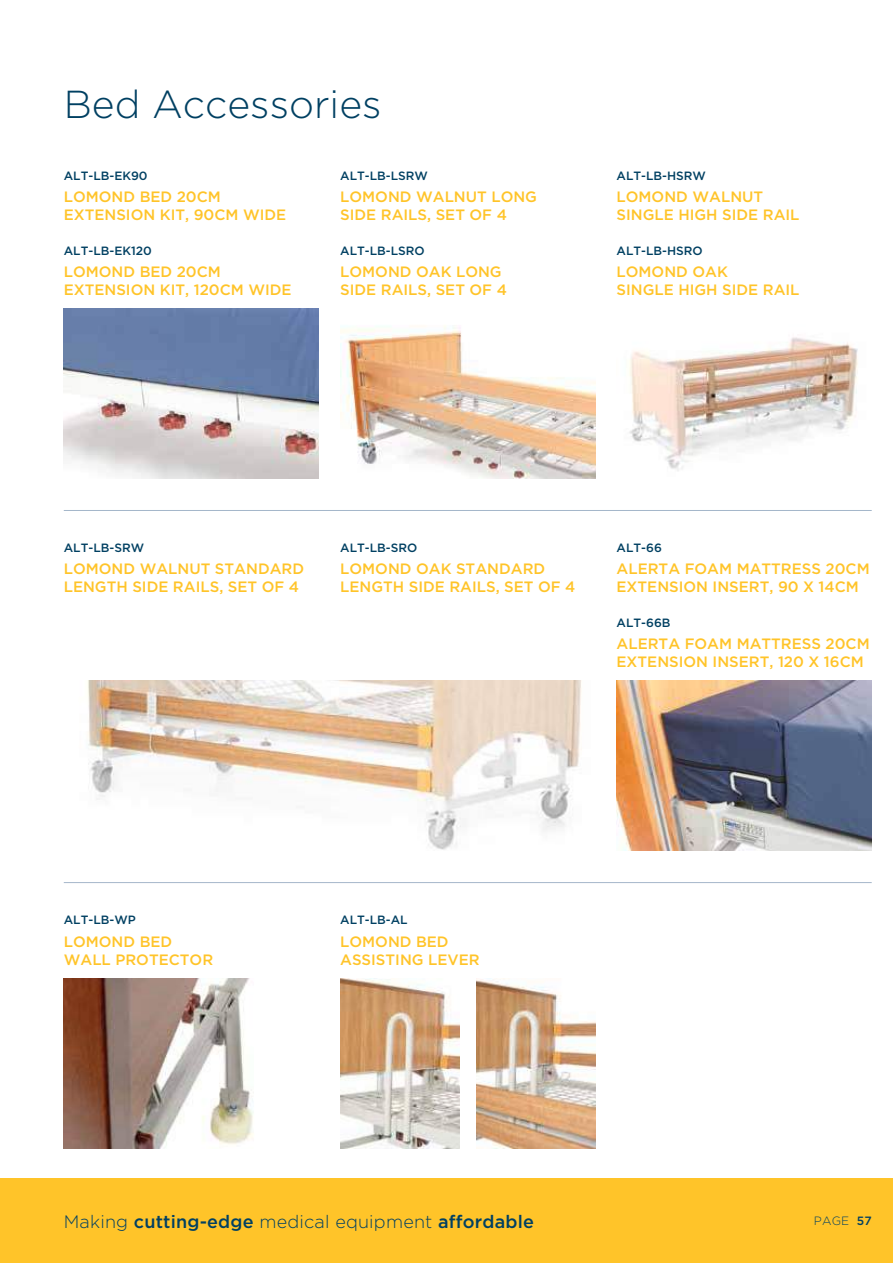
<style>
.page{position:relative;width:893px;height:1263px;background:#fff}
.page>*{position:absolute;margin:0;border:0;box-sizing:border-box;transform-origin:0 0}
.t1{font:300 39px "Gotham";color:#004062}
.t2{font:300 18px "Gotham";letter-spacing:.01em;color:#004062}
.t3{font:500 15px/18px "Gotham";color:#ffc429}
.t4{font:500 12px "Gotham";color:#004062}
.t5{font:300 12px "Gotham";color:#004062}
.s1{font-weight:500}
</style>
<div class="page">
<div style="left:0;top:1178px;width:893px;height:85px;background:#ffc429"></div>
<img style="left:64px;top:308px;width:255px;height:170px">
<img style="left:87px;top:680px;width:495px;height:170px">
<img style="left:340px;top:978px;width:119px;height:170px">
<img style="left:476px;top:978px;width:119px;height:170px">
<img style="left:340px;top:326px;width:255px;height:152px">
<img style="left:617px;top:680px;width:255px;height:170px">
<img style="left:629px;top:337px;width:229px;height:134px">
<img style="left:64px;top:978px;width:189px;height:170px">
<hr style="left:64px;top:510px;width:808px;height:1px;background:#a5b7ca">
<hr style="left:64px;top:882px;width:808px;height:1px;background:#a5b7ca">
<h1 class="t1" style="left:64px;top:83px;width:319px">Bed Accessories</h1>
<p class="t4" style="left:64px;top:169px;width:85px">ALT-LB-EK90</p>
<p class="t3" style="left:64px;top:188px;width:224px">LOMOND BED 20CM<br>EXTENSION KIT, 90CM WIDE</p>
<p class="t4" style="left:64px;top:243px;width:90px">ALT-LB-EK120</p>
<p class="t3" style="left:64px;top:262px;width:229px">LOMOND BED 20CM<br>EXTENSION KIT, 120CM WIDE</p>
<p class="t4" style="left:340px;top:169px;width:89px">ALT-LB-LSRW</p>
<p class="t3" style="left:340px;top:188px;width:198px">LOMOND WALNUT LONG<br>SIDE RAILS, SET OF 4</p>
<p class="t4" style="left:340px;top:243px;width:86px">ALT-LB-LSRO</p>
<p class="t3" style="left:340px;top:262px;width:168px">LOMOND OAK LONG<br>SIDE RAILS, SET OF 4</p>
<p class="t4" style="left:617px;top:169px;width:91px">ALT-LB-HSRW</p>
<p class="t3" style="left:617px;top:188px;width:184px">LOMOND WALNUT<br>SINGLE HIGH SIDE RAIL</p>
<p class="t4" style="left:617px;top:243px;width:88px">ALT-LB-HSRO</p>
<p class="t3" style="left:617px;top:262px;width:184px">LOMOND OAK<br>SINGLE HIGH SIDE RAIL</p>
<p class="t4" style="left:64px;top:541px;width:82px">ALT-LB-SRW</p>
<p class="t3" style="left:64px;top:560px;width:242px">LOMOND WALNUT STANDARD<br>LENGTH SIDE RAILS, SET OF 4</p>
<p class="t4" style="left:340px;top:541px;width:79px">ALT-LB-SRO</p>
<p class="t3" style="left:340px;top:560px;width:237px">LOMOND OAK STANDARD<br>LENGTH SIDE RAILS, SET OF 4</p>
<p class="t4" style="left:617px;top:541px;width:47px">ALT-66</p>
<p class="t3" style="left:617px;top:560px;width:255px">ALERTA FOAM MATTRESS 20CM<br>EXTENSION INSERT, 90 X 14CM</p>
<p class="t4" style="left:617px;top:615px;width:55px">ALT-66B</p>
<p class="t3" style="left:617px;top:634px;width:255px">ALERTA FOAM MATTRESS 20CM<br>EXTENSION INSERT, 120 X 16CM</p>
<p class="t4" style="left:64px;top:913px;width:73px">ALT-LB-WP</p>
<p class="t3" style="left:64px;top:932px;width:151px">LOMOND BED<br>WALL PROTECTOR</p>
<p class="t4" style="left:340px;top:913px;width:69px">ALT-LB-AL</p>
<p class="t3" style="left:340px;top:932px;width:141px">LOMOND BED<br>ASSISTING LEVER</p>
<p class="t2" style="left:64px;top:1212px;width:472px">Making <span class="s1">cutting-edge</span> medical equipment <span class="s1">affordable</span></p>
<p class="t5" style="left:814px;top:1215px;width:59px">PAGE <span class="s1">57</span></p>
</div>
